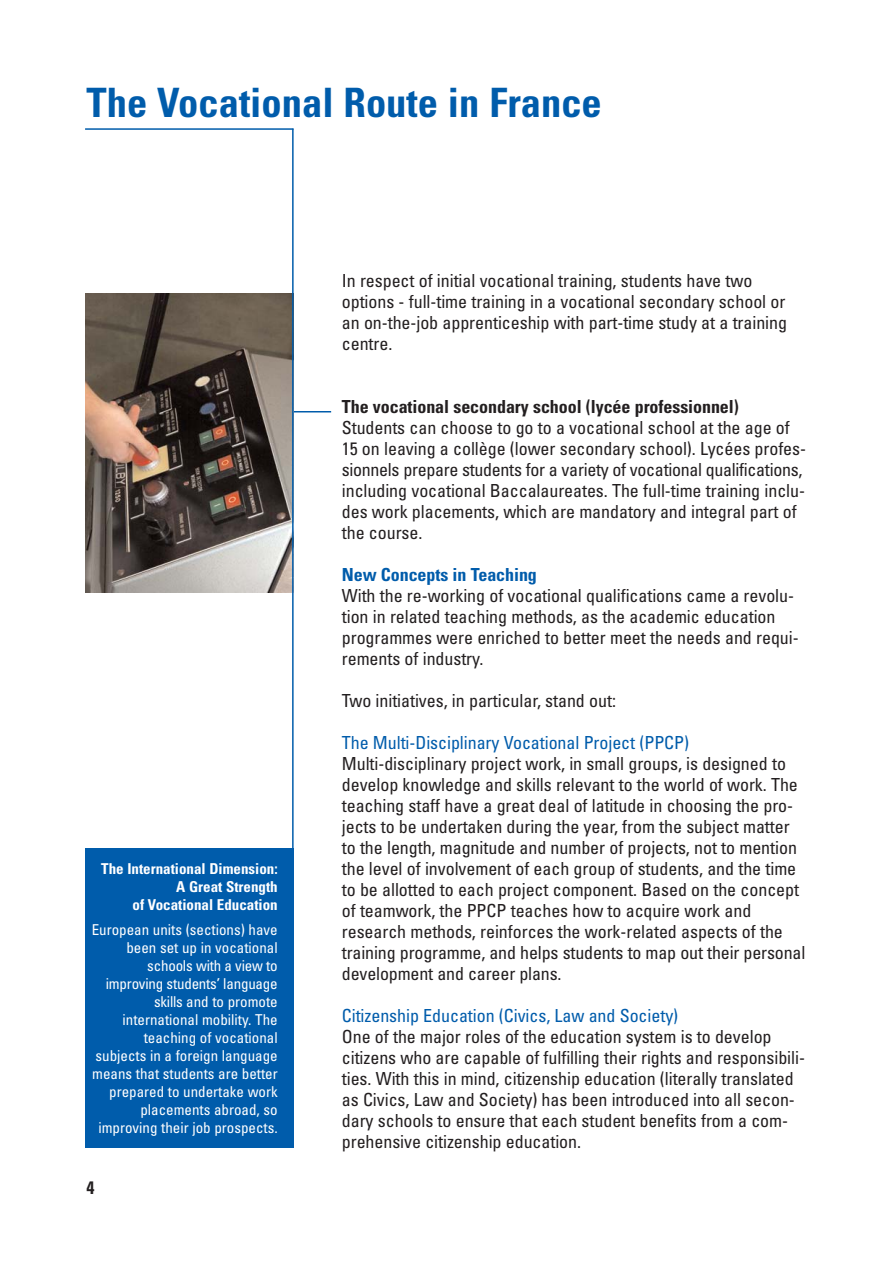
<style>
.page{position:relative;width:893px;height:1263px;background:#fff}
.page>*{position:absolute;margin:0;border:0;box-sizing:border-box;transform-origin:0 0}
.t1{font:700 condensed 40.5px "Univers";color:#005cab}
.t2{font:condensed 18px/21px "Univers";letter-spacing:-.005em;color:#231f20}
.t3{font:condensed 18px "Univers";letter-spacing:-.005em;color:#005cab}
.t4{font:700 condensed 18px "Univers";letter-spacing:-.005em;color:#231f20}
.t5{font:700 condensed 18px "Univers";letter-spacing:-.005em;color:#005cab}
.t6{font:condensed 15px/18px "Univers";color:#fff;text-align:right}
.t7{font:700 condensed 15px/18px "Univers";color:#fff;text-align:right}
</style>
<div class="page">
<div style="left:85px;top:848px;width:208px;height:299px;background:#005cab"></div>
<hr style="left:85px;top:128px;width:208px;height:2px;background:#005cab">
<hr style="left:293px;top:411px;width:38px;height:1px;background:#005cab">
<img style="left:85px;top:294px;width:207px;height:299px">
<hr style="left:292px;top:129px;width:1px;height:1018px;background:#005cab">
<h1 class="t1" style="left:87px;top:88px;width:517px">The Vocational Route in France</h1>
<p class="t7" style="left:101px;top:861px;width:178px">The International Dimension:<br>A Great Strength<br>of Vocational Education</p>
<p class="t6" style="left:92px;top:922px;width:187px">European units (sections) have been set up in vocational schools with a view to improving students’ language skills and to promote international mobility. The teaching of vocational subjects in a foreign language means that students are better prepared to undertake work placements abroad, so improving their job prospects.</p>
<p class="t4" style="left:87px;top:1181px;width:9px">4</p>
<p class="t2" style="left:342px;top:271px;width:447px">In respect of initial vocational training, students have two options - full-time training in a vocational secondary school or an on-the-job apprenticeship with part-time study at a training centre.</p>
<p class="t4" style="left:342px;top:400px;width:398px">The vocational secondary school (lycée professionnel)</p>
<p class="t2" style="left:342px;top:418px;width:466px">Students can choose to go to a vocational school at the age of 15 on leaving a collège (lower secondary school). Lycées profes&shy;sionnels prepare students for a variety of vocational qualifications, including vocational Baccalaureates. The full-time training inclu&shy;des work placements, which are mandatory and integral part of the course.</p>
<p class="t5" style="left:342px;top:568px;width:197px">New Concepts in Teaching</p>
<p class="t2" style="left:342px;top:586px;width:458px">With the re-working of vocational qualifications came a revolu&shy;tion in related teaching methods, as the academic education programmes were enriched to better meet the needs and requi&shy;rements of industry.</p>
<p class="t2" style="left:342px;top:691px;width:276px">Two initiatives, in particular, stand out:</p>
<p class="t3" style="left:342px;top:736px;width:349px">The Multi-Disciplinary Vocational Project (PPCP)</p>
<p class="t2" style="left:342px;top:754px;width:465px">Multi-disciplinary project work, in small groups, is designed to develop knowledge and skills relevant to the world of work. The teaching staff have a great deal of latitude in choosing the pro&shy;jects to be undertaken during the year, from the subject matter to the length, magnitude and number of projects, not to mention the level of involvement of each group of students, and the time to be allotted to each project component. Based on the concept of teamwork, the PPCP teaches how to acquire work and research methods, reinforces the work-related aspects of the training programme, and helps students to map out their personal development and career plans.</p>
<p class="t3" style="left:342px;top:1009px;width:338px">Citizenship Education (Civics, Law and Society)</p>
<p class="t2" style="left:342px;top:1027px;width:464px">One of the major roles of the education system is to develop citizens who are capable of fulfilling their rights and responsibili&shy;ties. With this in mind, citizenship education (literally translated as Civics, Law and Society) has been introduced into all secon&shy;dary schools to ensure that each student benefits from a com&shy;prehensive citizenship education.</p>
</div>
